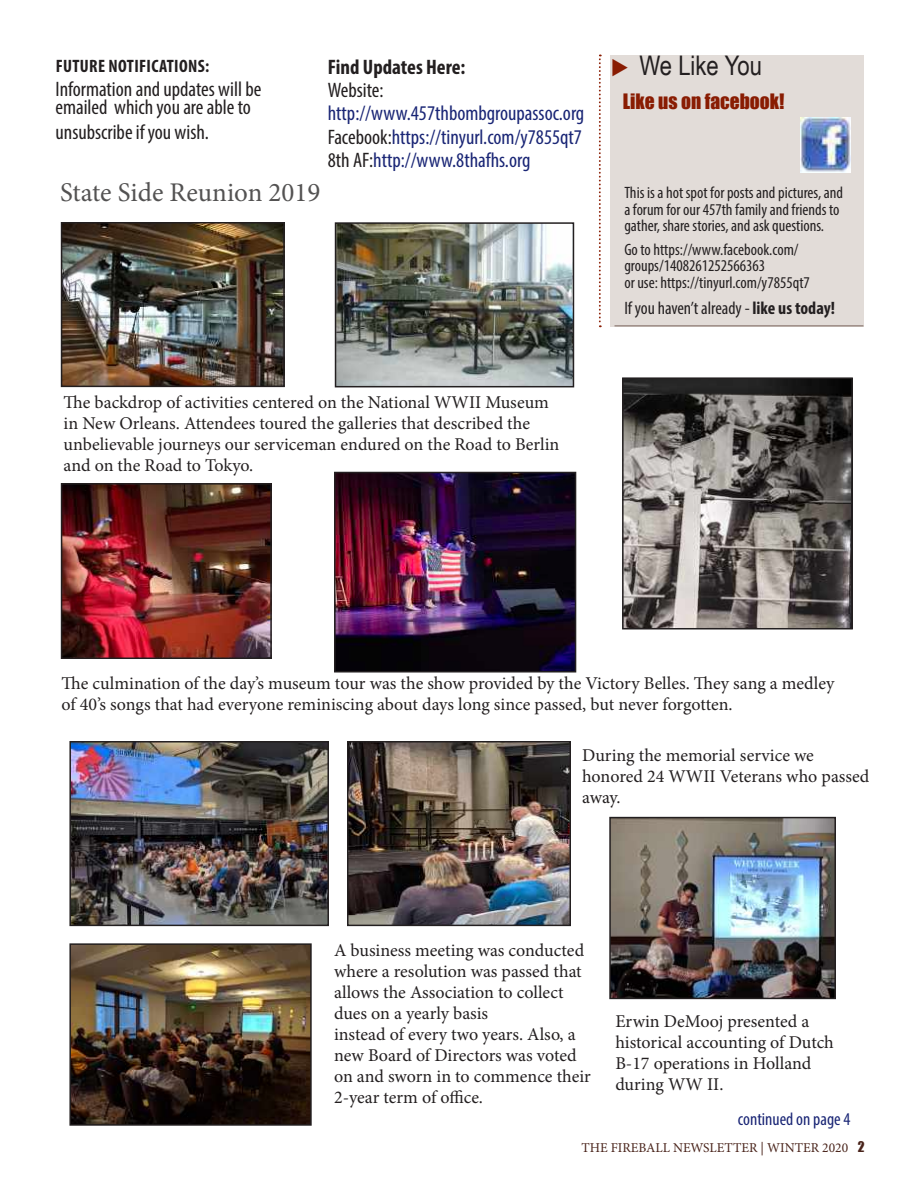
<style>
.page{position:relative;width:918px;height:1188px;background:#fff}
.page>*{position:absolute;margin:0;border:0;box-sizing:border-box;transform-origin:0 0}
.t1{font:27px "Minion Pro";color:#535252}
.t2{font:27px "Arial Narrow";color:#231f20}
.t3{font:condensed 21px/23.2px "Myriad Pro";color:#192575;text-align:justify}
.t4{font:condensed 21px/18px "Myriad Pro";color:#231f20}
.t5{font:700 condensed 21px "Myriad Pro";color:#231f20}
.t6{font:19.5px "Impact";color:#891c02}
.t7{font:18px/21px "Minion Pro";color:#231f20}
.t8{font:condensed 18px "Myriad Pro";color:#231f20}
.t9{font:700 condensed 18px "Myriad Pro";letter-spacing:.02em;color:#231f20}
.t10{font:condensed 18px "Myriad Pro";color:#192575}
.t11{font:condensed 16.5px/16.5px "Myriad Pro";color:#231f20}
.t12{font:13.5px "Minion Pro";color:#49231a}
.s1{color:#231f20}
.s2{color:#891c02}
.s3{font-weight:700}
.s4{font-family:"Impact"}
</style>
<div class="page">
<svg style="left:599px;top:55px;width:2px;height:272px"></svg>
<div style="left:611px;top:55px;width:253px;height:271px;background:#e2dcd8"></div>
<hr style="left:615px;top:325px;width:248px;height:2px;background:#9d8d86">
<img style="left:800px;top:118px;width:50px;height:54px">
<img style="left:64px;top:225px;width:218px;height:159px">
<div style="left:61px;top:222px;width:224px;height:165px;border:2px solid #231f20"></div>
<img style="left:338px;top:225px;width:233px;height:159px">
<div style="left:335px;top:222px;width:239px;height:165px;border:2px solid #231f20"></div>
<img style="left:625px;top:380px;width:225px;height:246px">
<div style="left:622px;top:377px;width:231px;height:252px;border:2px solid #231f20"></div>
<img style="left:64px;top:486px;width:205px;height:170px">
<div style="left:61px;top:483px;width:211px;height:176px;border:2px solid #231f20"></div>
<img style="left:337px;top:475px;width:236px;height:195px">
<div style="left:334px;top:472px;width:242px;height:201px;border:2px solid #231f20"></div>
<img style="left:72px;top:744px;width:254px;height:179px">
<div style="left:69px;top:741px;width:260px;height:185px;border:2px solid #231f20"></div>
<img style="left:350px;top:744px;width:218px;height:179px">
<div style="left:347px;top:741px;width:224px;height:185px;border:2px solid #231f20"></div>
<img style="left:72px;top:946px;width:237px;height:177px">
<div style="left:69px;top:943px;width:243px;height:183px;border:2px solid #231f20"></div>
<img style="left:612px;top:820px;width:221px;height:176px">
<div style="left:609px;top:817px;width:227px;height:182px;border:2px solid #231f20"></div>
<p class="t9" style="left:56px;top:54px;width:155px">FUTURE NOTIFICATIONS:</p>
<p class="t4" style="left:56px;top:80px;width:207px">Information and updates will be emailed which you are able to</p>
<p class="t4" style="left:56px;top:123px;width:155px">unsubscribe if you wish.</p>
<h1 class="t1" style="left:60px;top:174px;width:262px">State Side Reunion 2019</h1>
<p class="t5" style="left:328px;top:54px;width:139px">Find Updates Here:</p>
<p class="t4" style="left:328px;top:81px;width:57px">Website:</p>
<p class="t3" style="left:328px;top:102px;width:258px">http://www.457thbombgroupassoc.org <span class="s1">Facebook:</span>https://tinyurl.com/y7855qt7<br><span class="s1">8th AF:</span>http://www.8thafhs.org</p>
<h1 class="t2" style="left:611px;top:45px;width:153px"><span class="s2">◆</span> We Like You</h1>
<p class="t6" style="left:623px;top:86px;width:163px">Like us on facebook!</p>
<p class="t11" style="left:624px;top:185px;width:220px">This is a hot spot for posts and pictures, and a forum for our 457th family and friends to gather, share stories, and ask questions.</p>
<p class="t11" style="left:624px;top:241px;width:187px">Go to https://www.facebook.com/ groups/1408261252566363<br>or use: https://tinyurl.com/y7855qt7</p>
<p class="t8" style="left:624px;top:297px;width:212px">If you haven’t already - <span class="s3">like us today!</span></p>
<p class="t7" style="left:64px;top:392px;width:497px">The backdrop of activities centered on the National WWII Museum in New Orleans. Attendees toured the galleries that described the unbelievable journeys our serviceman endured on the Road to Berlin and on the Road to Tokyo.</p>
<p class="t7" style="left:62px;top:673px;width:774px">The culmination of the day’s museum tour was the show provided by the Victory Belles. They sang a medley of 40’s songs that had everyone reminiscing about days long since passed, but never forgotten.</p>
<p class="t7" style="left:582px;top:745px;width:289px">During the memorial service we honored 24 WWII Veterans who passed away.</p>
<p class="t7" style="left:334px;top:940px;width:258px">A business meeting was conducted where a resolution was passed that allows the Association to collect dues on a yearly basis<br>instead of every two years. Also, a new Board of Directors was voted on and sworn in to commence their<br>2-year term of office.</p>
<p class="t7" style="left:615px;top:1010px;width:220px">Erwin DeMooj presented a historical accounting of Dutch<br>B-17 operations in Holland during WW II.</p>
<p class="t10" style="left:738px;top:1109px;width:114px">continued on page 4</p>
<p class="t12" style="left:581px;top:1139px;width:285px">THE FIREBALL NEWSLETTER | WINTER 2020 <span class="s4">2</span></p>
</div>
